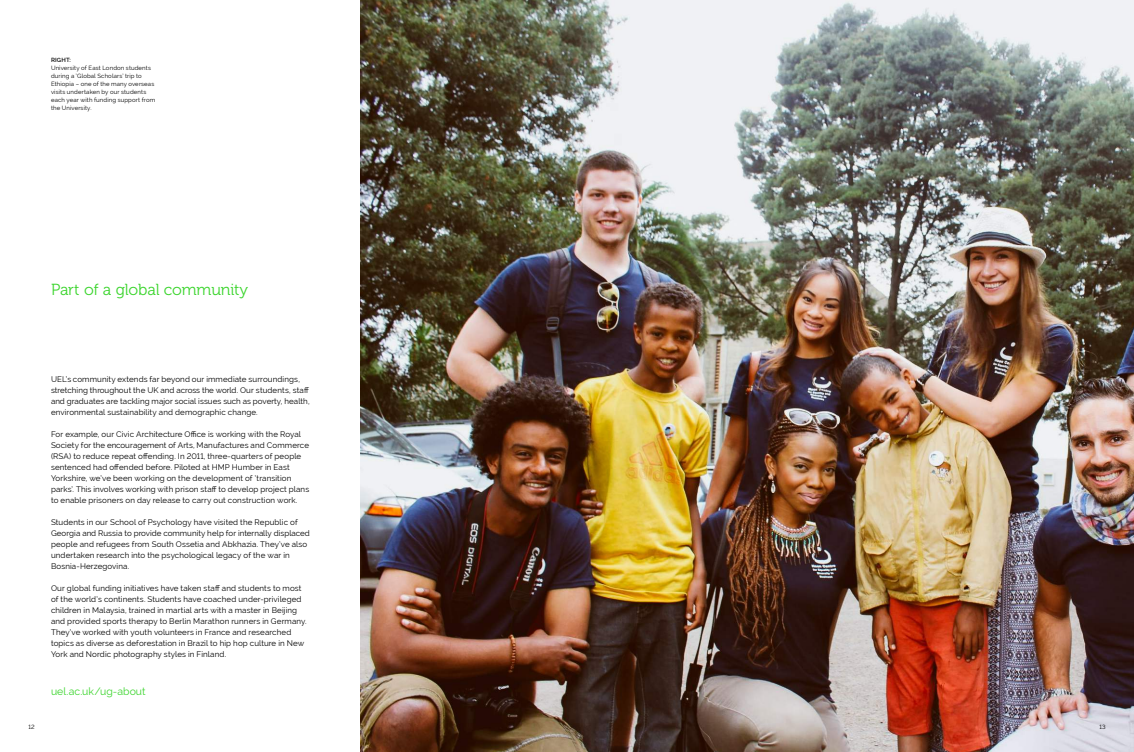
<style>
.page{position:relative;width:1134px;height:752px;background:#fff}
.page>*{position:absolute;margin:0;border:0;box-sizing:border-box;transform-origin:0 0}
.t1{font:16px "Museo 300";letter-spacing:-.01em;color:#3cd52e}
.t2{font:10.5px "Raleway";color:#3cd52e}
.t3{font:8px/11px "Raleway";letter-spacing:.015em;color:#000}
.t4{font:6px/8px "Raleway";letter-spacing:.025em;color:#000}
.t5{font:600 6px "Raleway";letter-spacing:.025em;color:#000}
</style>
<div class="page">
<img style="left:361px;top:0;width:773px;height:751px">
<p class="t5" style="left:51px;top:57px;width:21px">RIGHT:</p>
<p class="t4" style="left:51px;top:64px;width:106px">University of East London students during a ‘Global Scholars’ trip to<br>Ethiopia – one of the many overseas visits undertaken by our students each year with funding support from the University.</p>
<h1 class="t1" style="left:51px;top:281px;width:199px">Part of a global community</h1>
<p class="t3" style="left:51px;top:373px;width:260px">UEL’s community extends far beyond our immediate surroundings, stretching throughout the UK and across the world. Our students, staff and graduates are tackling major social issues such as poverty, health, environmental sustainability and demographic change.</p>
<p class="t3" style="left:51px;top:428px;width:260px">For example, our Civic Architecture Office is working with the Royal Society for the encouragement of Arts, Manufactures and Commerce (RSA) to reduce repeat offending. In 2011, three-quarters of people sentenced had offended before. Piloted at HMP Humber in East Yorkshire, we’ve been working on the development of ‘transition parks’. This involves working with prison staff to develop project plans to enable prisoners on day release to carry out construction work.</p>
<p class="t3" style="left:51px;top:516px;width:260px">Students in our School of Psychology have visited the Republic of Georgia and Russia to provide community help for internally displaced people and refugees from South Ossetia and Abkhazia. They’ve also undertaken research into the psychological legacy of the war in Bosnia-Herzegovina.</p>
<p class="t3" style="left:51px;top:582px;width:257px">Our global funding initiatives have taken staff and students to most of the world’s continents. Students have coached under-privileged children in Malaysia, trained in martial arts with a master in Beijing and provided sports therapy to Berlin Marathon runners in Germany.<br>They’ve worked with youth volunteers in France and researched topics as diverse as deforestation in Brazil to hip hop culture in New York and Nordic photography styles in Finland.</p>
<h2 class="t2" style="left:51px;top:685px;width:96px">uel.ac.uk/ug-about</h2>
<p class="t4" style="left:28px;top:722px;width:8px">12</p>
<p class="t4" style="left:1099px;top:722px;width:8px">13</p>
</div>
